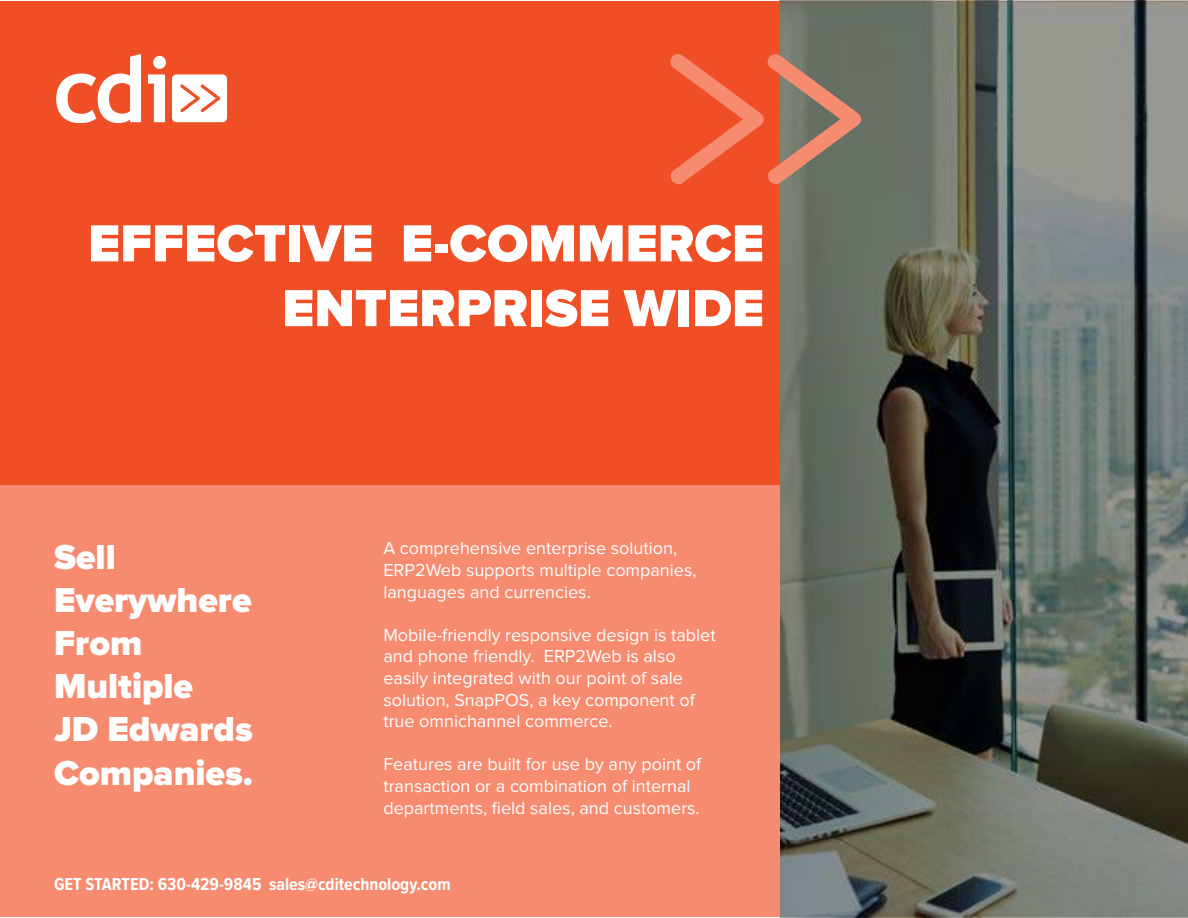
<style>
.page{position:relative;width:1188px;height:918px;background:#fff}
.page>*{position:absolute;margin:0;border:0;box-sizing:border-box;transform-origin:0 0}
.t1{font:900 54px/64.8px "Proxima Nova";color:#fff;text-align:right}
.t2{font:900 36px/43.2px "Proxima Nova";color:#fff}
.t3{font:18px/21.6px "Proxima Nova";color:#fff}
.t4{font:700 18px "Proxima Nova Cond";color:#fff}
</style>
<div class="page">
<svg style="left:783px;top:4px;width:402px;height:911px;background:#626860"></svg>
<div style="left:0;top:485px;width:780px;height:432px;background:#f68b70"></div>
<div style="left:0;top:1px;width:780px;height:484px;background:#f04e25"></div>
<svg style="left:56px;top:54px;width:85px;height:69px"></svg>
<svg style="left:148px;top:56px;width:18px;height:66px"></svg>
<svg style="left:172px;top:74px;width:55px;height:48px;background:#fde9e4"></svg>
<svg style="left:670px;top:54px;width:192px;height:130px"></svg>
<h1 class="t1" style="left:88px;top:214px;width:678px">EFFECTIVE E-COMMERCE<br>ENTERPRISE WIDE</h1>
<h2 class="t2" style="left:54px;top:537px;width:201px">Sell<br>Everywhere<br>From<br>Multiple<br>JD Edwards<br>Companies.</h2>
<p class="t3" style="left:383px;top:538px;width:315px">A comprehensive enterprise solution,<br>ERP2Web supports multiple companies, languages and currencies.</p>
<p class="t3" style="left:383px;top:625px;width:334px">Mobile-friendly responsive design is tablet and phone friendly. ERP2Web is also easily integrated with our point of sale solution, SnapPOS, a key component of true omnichannel commerce.</p>
<p class="t3" style="left:383px;top:754px;width:319px">Features are built for use by any point of transaction or a combination of internal departments, field sales, and customers.</p>
<p class="t4" style="left:54px;top:876px;width:398px">GET STARTED: 630-429-9845 sales@cditechnology.com</p>
</div>
